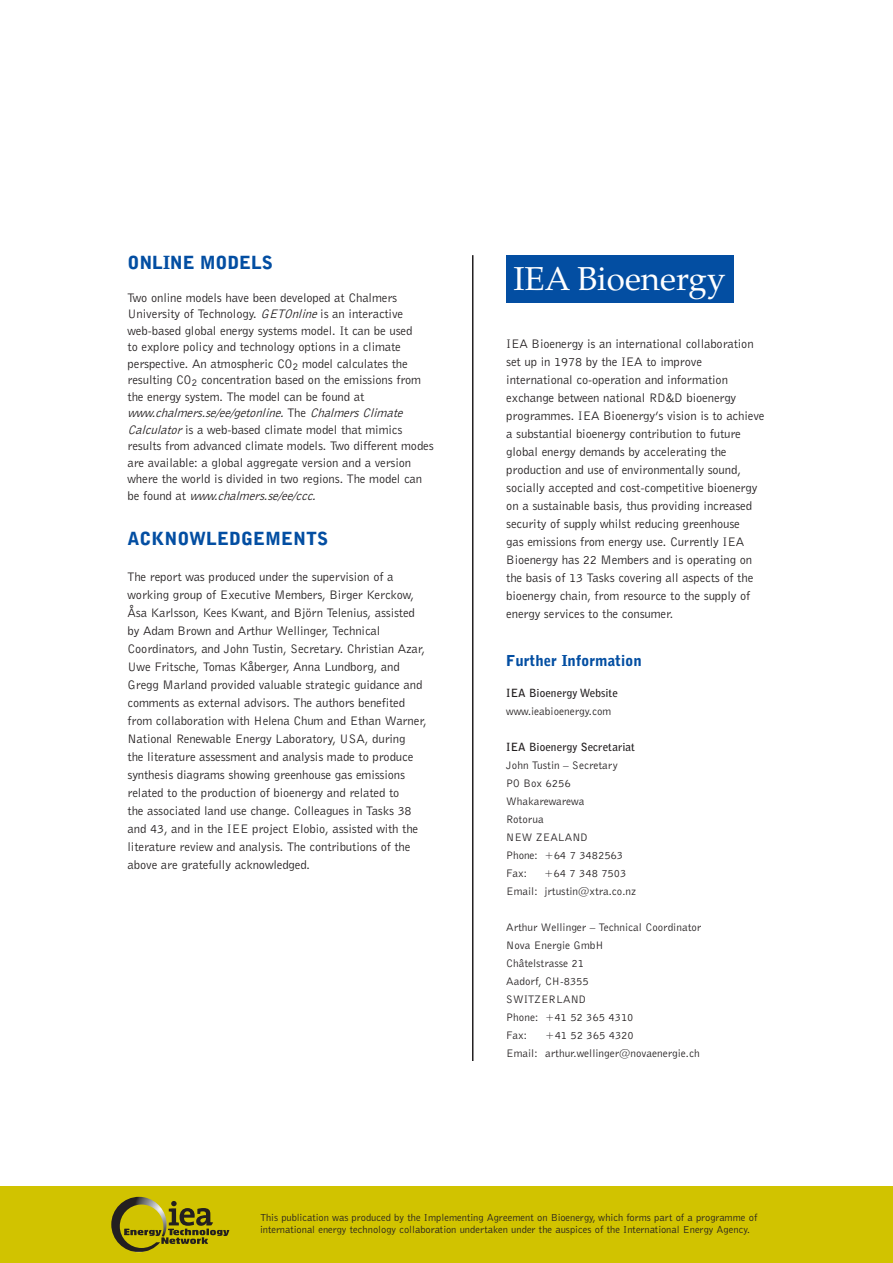
<style>
.page{position:relative;width:893px;height:1263px;background:#fff}
.page>*{position:absolute;margin:0;border:0;box-sizing:border-box;transform-origin:0 0}
.t1{font:33.15px "Palatino";color:#fff}
.t2{font:900 18px "Bell Gothic";color:#034ea2}
.t3{font:900 15px "Bell Gothic";color:#034ea2}
.t4{font:15px "Bell Gothic BT";color:#231f20}
.t5{font:12.75px/18px "Bell Gothic BT";letter-spacing:-.01em;color:#231f20}
.t6{font:11.25px/18px "Bell Gothic BT";color:#231f20}
.t7{font:700 11.25px "Bell Gothic";color:#231f20}
.t8{font:300 10.5px/12px "Bell Gothic";color:#231f20}
.s1{font-style:italic}
</style>
<div class="page">
<div style="left:0;top:1186px;width:893px;height:77px;background:#d1c300"></div>
<div style="left:507px;top:255px;width:227px;height:47px;background:#034ea2"></div>
<hr style="left:472px;top:255px;width:1px;height:806px;background:#231f20">
<img style="left:111px;top:1197px;width:48px;height:55px">
<svg style="left:124px;top:1201px;width:105px;height:43px"></svg>
<h2 class="t2" style="left:128px;top:252px;width:147px">ONLINE MODELS</h2>
<p class="t5" style="left:128px;top:289px;width:308px;line-height:16.5px">Two online models have been developed at Chalmers University of Technology. <span class="s1">GETOnline</span>is an interactive web-based global energy systems model. It can be used<br>to explore policy and technology options in a climate perspective. An atmospheric CO<sub>2</sub> model calculates the resulting CO<sub>2</sub> concentration based on the emissions from the energy system. The model can be found at <span class="s1">www.chalmers.se/ee/getonline.</span>T h e <span class="s1">ChalmersClimate Calculator</span>is a web-based climate model that mimics results from advanced climate models. Two different modes are available: a global aggregate version and a version where the world is divided in two regions. The model can<br>b e f o u n d a t <span class="s1">www.chalmers.se/ee/ccc.</span></p>
<h2 class="t2" style="left:128px;top:528px;width:202px">ACKNOWLEDGEMENTS</h2>
<p class="t5" style="left:128px;top:567px;width:301px">The report was produced under the supervision of a working group of Executive Members, Birger Kerckow, Åsa Karlsson, Kees Kwant, and Björn Telenius, assisted by Adam Brown and Arthur Wellinger, Technical Coordinators, and John Tustin, Secretary. Christian Azar, Uwe Fritsche, Tomas Kåberger, Anna Lundborg, and Gregg Marland provided valuable strategic guidance and comments as external advisors. The authors benefited from collaboration with Helena Chum and Ethan Warner, National Renewable Energy Laboratory, USA, during<br>the literature assessment and analysis made to produce synthesis diagrams showing greenhouse gas emissions related to the production of bioenergy and related to<br>the associated land use change. Colleagues in Tasks 38 and 43, and in the IEE project Elobio, assisted with the literature review and analysis. The contributions of the above are gratefully acknowledged.</p>
<h1 class="t1" style="left:513px;top:259px;width:214px">IEA Bioenergy</h1>
<p class="t5" style="left:506px;top:334px;width:260px">IEA Bioenergy is an international collaboration set up in 1978 by the IEA to improve international co-operation and information exchange between national RD&amp;D bioenergy programmes. IEA Bioenergy’s vision is to achieve a substantial bioenergy contribution to future global energy demands by accelerating the production and use of environmentally sound, socially accepted and cost-competitive bioenergy on a sustainable basis, thus providing increased security of supply whilst reducing greenhouse<br>gas emissions from energy use. Currently IEA Bioenergy has 22 Members and is operating on the basis of 13 Tasks covering all aspects of the bioenergy chain, from resource to the supply of energy services to the consumer.</p>
<p class="t3" style="left:506px;top:651px;width:137px">Further Information</p>
<p class="t7" style="left:506px;top:686px;width:113px">IEA Bioenergy Website</p>
<p class="t6" style="left:506px;top:702px;width:106px">www.ieabioenergy.com</p>
<p class="t7" style="left:506px;top:740px;width:130px">IEA Bioenergy Secretariat</p>
<p class="t6" style="left:506px;top:756px;width:118px">John Tustin – Secretary<br>PO Box 6256<br>Whakarewarewa<br>Rotorua<br>NEW ZEALAND<br>Phone: +64 7 3482563<br>Fax:</p>
<p class="t6" style="left:506px;top:864px;width:131px;text-indent:38px">+64 7 348 7503<br>Email: jrtustin@xtra.co.nz</p>
<p class="t6" style="left:506px;top:918px;width:196px">Arthur Wellinger – Technical Coordinator<br>Nova Energie GmbH<br>Châtelstrasse 21<br>Aadorf, CH-8355<br>Switzerland<br>Phone: +41 52 365 4310<br>Fax:</p>
<p class="t6" style="left:506px;top:1026px;width:195px;text-indent:39px">+41 52 365 4320<br>Email: arthur.wellinger@novaenergie.ch</p>
<p class="t8" style="left:260px;top:1212px;width:499px">This publication was produced by the Implementing Agreement on Bioenergy, which forms part of a programme of international energy technology collaboration undertaken under the auspices of the International Energy Agency.</p>
<p class="t4" style="left:438px;top:1226px;width:18px">179</p>
<p class="t4" style="left:502px;top:1226px;width:18px">16</p>
</div>
